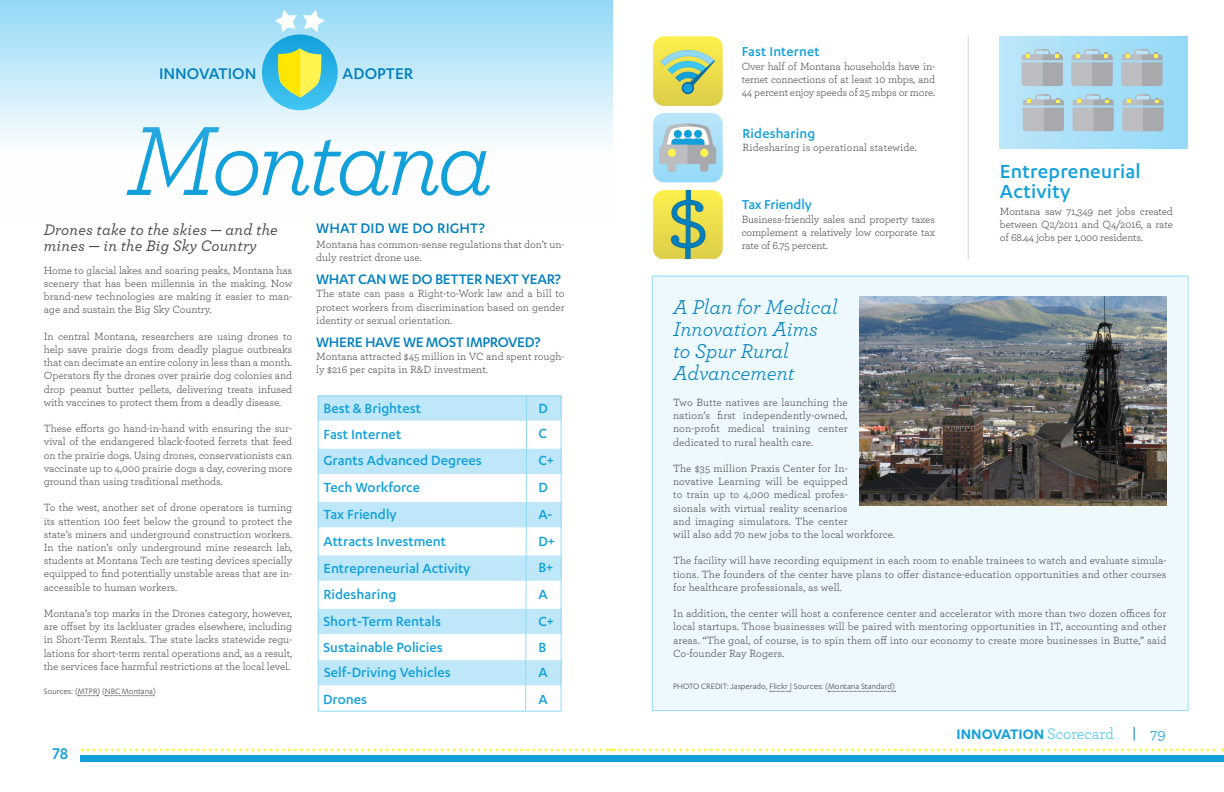
<style>
.page{position:relative;width:1224px;height:792px;background:#fff}
.page>*{position:absolute;margin:0;border:0;box-sizing:border-box;transform-origin:0 0}
.t1{font:italic 103px "Archer";letter-spacing:-.05em;color:#12a0db}
.Body_copy{font:500 22px "Karbon";letter-spacing:.01em;color:#12a0db}
.t2{font:italic 21px/22px "Archer";color:#0080be}
.t3{font:500 18px "Karbon";color:#0080be}
.t4{font:500 18px "Karbon";color:#12a0db}
.All_Cap_Subhed{font:italic 500 16px/16px "Archer";letter-spacing:.01em;color:#4b4c4d}
.All_Cap_Subhed-2{font:500 16px "Karbon";letter-spacing:-.02em;color:#0080be}
.t5{font:600 16px "Karbon";color:#12a0db}
.Sources{font:500 16px "Karbon";letter-spacing:.01em;color:#0080be}
.t6{font:16px "Archer";color:#12a0db}
.t7{font:500 15.3px "Karbon";color:#12a0db}
.Body_copy-2{font:500 15px "Karbon";letter-spacing:.01em;color:#12a0db}
.Body_copy-3{font:500 15px "Karbon";letter-spacing:-.01em;color:#12a0db}
.Body_copy-4{font:11px/13.2px "Archer";letter-spacing:-.005em;color:#4b4c4d;text-align:justify}
.Sources-2{font:9px "Karbon";color:#4b4c4d}
.s1{font-family:"Archer";font-weight:400;color:#40c7f4}
</style>
<div class="page">
<div style="left:80px;top:755px;width:541px;height:7px;background:#12a0db"></div>
<svg style="left:82px;top:748px;width:1141px;height:3px"></svg>
<svg style="left:1134px;top:727px;width:1px;height:14px"></svg>
<div style="left:603px;top:755px;width:621px;height:7px;background:#12a0db"></div>
<hr style="left:968px;top:36px;width:1px;height:223px;background:#231f20">
<div style="left:1000px;top:36px;width:188px;height:113px;background:linear-gradient(to right,#bce5f9,#94d9f8)"></div>
<svg style="left:1022px;top:49px;width:41px;height:37px;background:#b3bcbf"></svg>
<svg style="left:1071px;top:49px;width:42px;height:37px;background:#b2bcc0"></svg>
<svg style="left:1121px;top:49px;width:42px;height:37px;background:#b0bcc0"></svg>
<svg style="left:1023px;top:94px;width:41px;height:37px;background:#b3bcc0"></svg>
<svg style="left:1073px;top:94px;width:41px;height:37px;background:#b1bcc0"></svg>
<svg style="left:1122px;top:94px;width:42px;height:37px;background:#b0bcc1"></svg>
<svg style="left:653px;top:36px;width:70px;height:70px;background:#ced66c"></svg>
<svg style="left:653px;top:113px;width:70px;height:69px;background:#a7d0e3"></svg>
<div style="left:668px;top:149px;width:8px;height:8px;background:#fff34f;border-radius:50%"></div>
<div style="left:700px;top:149px;width:8px;height:8px;background:#fff34f;border-radius:50%"></div>
<svg style="left:653px;top:190px;width:70px;height:69px;background:#c1cb63"></svg>
<svg style="left:78px;top:696px;width:20px;height:1px"></svg>
<svg style="left:105px;top:696px;width:49px;height:1px"></svg>
<div style="left:0;top:0;width:613px;height:225px;background:linear-gradient(to bottom,#9ddcf7,#fff)"></div>
<div style="left:318px;top:395px;width:244px;height:26px;background:#bee8fa;border:1px solid #93d9f7"></div>
<div style="left:318px;top:449px;width:244px;height:25px;background:#bee8fa"></div>
<div style="left:318px;top:502px;width:244px;height:25px;background:#bee8fa"></div>
<div style="left:318px;top:555px;width:244px;height:26px;background:#bee8fa;border:1px solid #93d9f7"></div>
<div style="left:318px;top:609px;width:244px;height:25px;background:#bee8fa"></div>
<div style="left:318px;top:395px;width:244px;height:317px;border:1px solid #93d9f7"></div>
<svg style="left:525px;top:395px;width:3px;height:317px"></svg>
<div style="left:318px;top:660px;width:244px;height:25px;background:#bee8fa;border:1px solid #93d9f7"></div>
<svg style="left:262px;top:34px;width:76px;height:76px;background:#2eb4e7"></svg>
<svg style="left:303px;top:10px;width:22px;height:22px"></svg>
<svg style="left:275px;top:10px;width:22px;height:22px"></svg>
<svg style="left:278px;top:48px;width:45px;height:49px;background:#c5dc5c"></svg>
<div style="left:653px;top:275px;width:534px;height:434px;background:#eef9fd"></div>
<svg style="left:770px;top:691px;width:21px;height:1px"></svg>
<svg style="left:828px;top:691px;width:68px;height:1px"></svg>
<img style="left:860px;top:297px;width:307px;height:208px">
<p class="t3" style="left:159px;top:64px;width:99px">INNOVATION</p>
<p class="t3" style="left:343px;top:64px;width:72px">ADOPTER</p>
<p class="t1" style="left:126px;top:87px;width:369px">Montana</p>
<p class="All_Cap_Subhed" style="left:44px;top:220px;width:236px">Drones take to the skies — and the mines — in the Big Sky Country</p>
<p class="Body_copy-4" style="left:44px;top:263px;width:250px">Home to glacial lakes and soaring peaks, Montana has scenery that has been millennia in the making. Now brand-new technologies are making it easier to man&shy;age and sustain the Big Sky Country.</p>
<p class="Body_copy-4" style="left:44px;top:329px;width:250px">In central Montana, researchers are using drones to help save prairie dogs from deadly plague outbreaks that can decimate an entire colony in less than a month.<br>Operators fly the drones over prairie dog colonies and drop peanut butter pellets, delivering treats infused with vaccines to protect them from a deadly disease.</p>
<p class="Body_copy-4" style="left:44px;top:421px;width:250px">These efforts go hand-in-hand with ensuring the sur&shy;vival of the endangered black-footed ferrets that feed on the prairie dogs. Using drones, conservationists can vaccinate up to 4,000 prairie dogs a day, covering more ground than using traditional methods.</p>
<p class="Body_copy-4" style="left:44px;top:501px;width:250px">To the west, another set of drone operators is turning its attention 100 feet below the ground to protect the state’s miners and underground construction workers.<br>In the nation’s only underground mine research lab, students at Montana Tech are testing devices specially equipped to find potentially unstable areas that are in&shy;accessible to human workers.</p>
<p class="Body_copy-4" style="left:44px;top:606px;width:250px">Montana’s top marks in the Drones category, however, are offset by its lackluster grades elsewhere, including in Short-Term Rentals. The state lacks statewide regu&shy;lations for short-term rental operations and, as a result, the services face harmful restrictions at the local level.</p>
<p class="Sources-2" style="left:44px;top:686px;width:114px">Sources: (MTPR) (NBC Montana)</p>
<h3 class="t4" style="left:53px;top:744px;width:17px">78</h3>
<p class="Sources" style="left:316px;top:219px;width:170px">WHAT DID WE DO RIGHT?</p>
<p class="Body_copy-4" style="left:316px;top:237px;width:250px">Montana has common-sense regulations that don’t un&shy;duly restrict drone use.</p>
<p class="All_Cap_Subhed-2" style="left:316px;top:270px;width:246px">WHAT CAN WE DO BETTER NEXT YEAR?</p>
<p class="Body_copy-4" style="left:316px;top:287px;width:250px">The state can pass a Right-to-Work law and a bill to protect workers from discrimination based on gender identity or sexual orientation.</p>
<p class="All_Cap_Subhed-2" style="left:316px;top:333px;width:226px">WHERE HAVE WE MOST IMPROVED?</p>
<p class="Body_copy-4" style="left:316px;top:349px;width:250px">Montana attracted $45 million in VC and spent rough&shy;ly $216 per capita in R&amp;D investment.</p>
<p class="t7" style="left:324px;top:400px;width:99px">Best &amp; Brightest</p>
<p class="t7" style="left:324px;top:425px;width:79px">Fast Internet</p>
<p class="t7" style="left:324px;top:452px;width:160px">Grants Advanced Degrees</p>
<p class="t7" style="left:324px;top:479px;width:98px">Tech Workforce</p>
<p class="t7" style="left:324px;top:506px;width:75px">Tax Friendly</p>
<p class="t7" style="left:324px;top:533px;width:124px">Attracts Investment</p>
<p class="t7" style="left:324px;top:559px;width:148px">Entrepreneurial Activity</p>
<p class="t7" style="left:324px;top:586px;width:74px">Ridesharing</p>
<p class="t7" style="left:324px;top:613px;width:119px">Short-Term Rentals</p>
<p class="t7" style="left:324px;top:639px;width:121px">Sustainable Policies</p>
<p class="t7" style="left:324px;top:664px;width:128px">Self-Driving Vehicles</p>
<p class="t7" style="left:323px;top:691px;width:46px">Drones</p>
<p class="t7" style="left:538px;top:399px;width:11px">D</p>
<p class="t7" style="left:538px;top:425px;width:10px">C</p>
<p class="t7" style="left:538px;top:452px;width:17px">C+</p>
<p class="t7" style="left:538px;top:479px;width:11px">D</p>
<p class="t7" style="left:538px;top:506px;width:16px">A-</p>
<p class="t7" style="left:538px;top:532px;width:18px">D+</p>
<p class="t7" style="left:538px;top:559px;width:16px">B+</p>
<p class="t7" style="left:538px;top:586px;width:11px">A</p>
<p class="t7" style="left:538px;top:613px;width:17px">C+</p>
<p class="t7" style="left:538px;top:638px;width:9px">B</p>
<p class="t7" style="left:538px;top:664px;width:11px">A</p>
<p class="t7" style="left:538px;top:691px;width:11px">A</p>
<p class="Body_copy-2" style="left:742px;top:43px;width:79px">Fast Internet</p>
<p class="Body_copy-4" style="left:742px;top:59px;width:195px">Over half of Montana households have in&shy;ternet connections of at least 10 mbps, and 44 percent enjoy speeds of 25 mbps or more.</p>
<p class="Body_copy-2" style="left:743px;top:125px;width:74px">Ridesharing</p>
<p class="Body_copy-4" style="left:743px;top:140px;width:176px">Ridesharing is operational statewide.</p>
<p class="Body_copy-3" style="left:742px;top:196px;width:72px">Tax Friendly</p>
<p class="Body_copy-4" style="left:742px;top:212px;width:195px">Business-friendly sales and property taxes complement a relatively low corporate tax rate of 6.75 percent.</p>
<p class="Body_copy" style="left:1000px;top:159px;width:142px">Entrepreneurial</p>
<p class="Body_copy" style="left:1000px;top:179px;width:72px">Activity</p>
<p class="Body_copy-4" style="left:1000px;top:204px;width:175px">Montana saw 71,349 net jobs created between Q2/2011 and Q4/2016, a rate of 68.44 jobs per 1,000 residents.</p>
<p class="t2" style="left:673px;top:295px;width:166px">A Plan for Medical<br>Innovation Aims to Spur Rural<br>Advancement</p>
<p class="Body_copy-4" style="left:673px;top:395px;width:176px">Two Butte natives are launching the nation’s first independently-owned, non-profit medical training center dedicated to rural health care.</p>
<p class="Body_copy-4" style="left:673px;top:461px;width:224px;text-align:left">The $35 million Praxis Center for In-<br>novative Learning will be equipped<br>to train up to 4,000 medical profes-<br>sionals with virtual reality scenarios<br>and imaging simulators. The center<br>will also add 70 new jobs to the local workforce.</p>
<p class="Body_copy-4" style="left:673px;top:554px;width:495px">The facility will have recording equipment in each room to enable trainees to watch and evaluate simula&shy;tions. The founders of the center have plans to offer distance-education opportunities and other courses for healthcare professionals, as well.</p>
<p class="Body_copy-4" style="left:673px;top:607px;width:495px">In addition, the center will host a conference center and accelerator with more than two dozen offices for local startups. Those businesses will be paired with mentoring opportunities in IT, accounting and other areas. “The goal, of course, is to spin them off into our economy to create more businesses in Butte,” said Co-founder Ray Rogers.</p>
<p class="Sources-2" style="left:673px;top:682px;width:223px">PHOTO CREDIT: Jasperado, Flickr | Sources: (Montana Standard)</p>
<h3 class="t5" style="left:957px;top:725px;width:159px">INNOVATION <span class="s1">Scorecard</span></h3>
<h3 class="t6" style="left:1151px;top:722px;width:17px">79</h3>
</div>
